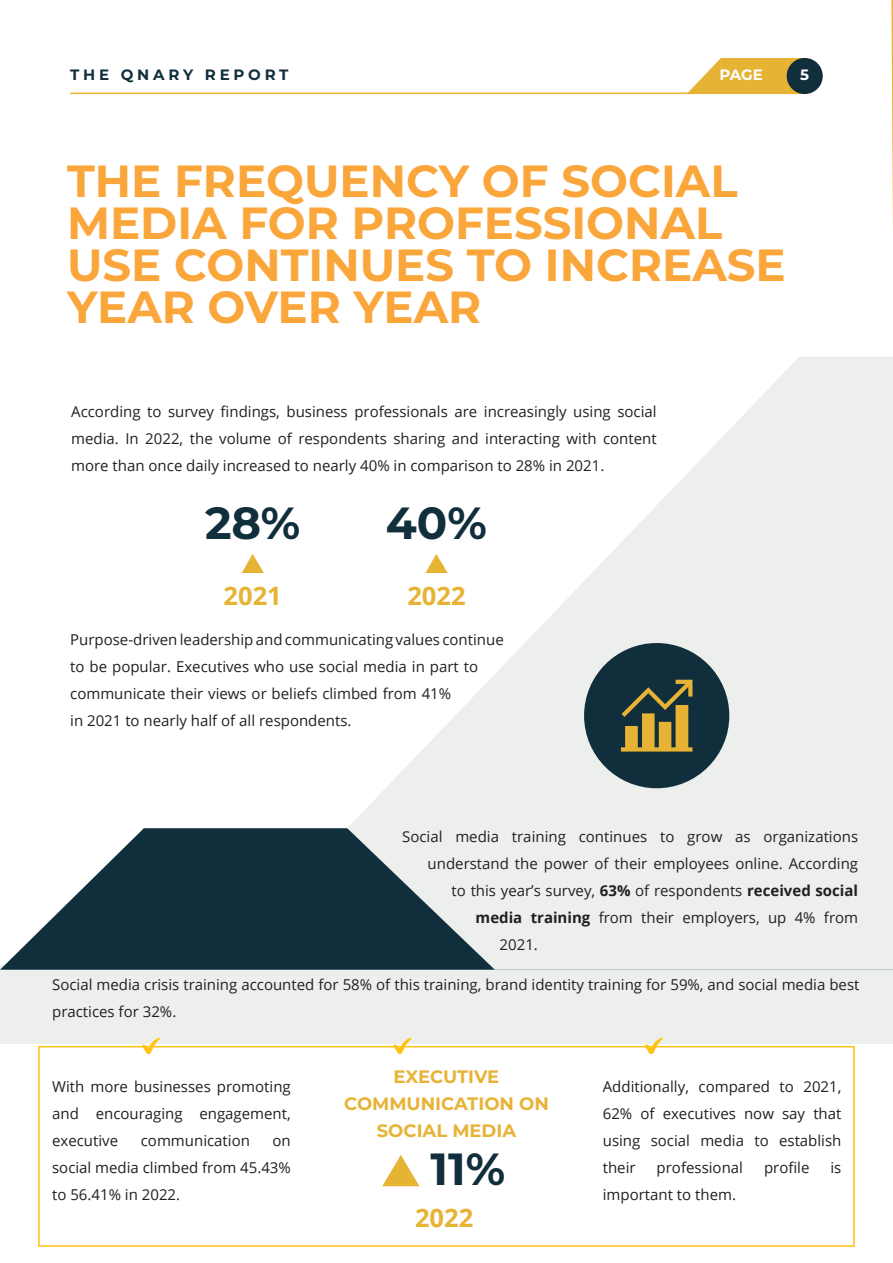
<style>
.page{position:relative;width:893px;height:1263px;background:#fff}
.page>*{position:absolute;margin:0;border:0;box-sizing:border-box;transform-origin:0 0}
.t1{font:700 45px/42px "Montserrat";color:#faa63b}
.t2{font:700 45px "Montserrat";color:#112e3c}
.Paragraph_Style_1{font:700 25.5px "Open Sans";color:#e7b335}
.t3{font:700 18px/27px "Montserrat";color:#e7b335;text-align:center}
.Paragraph_Style_1-2{font:15px/27px "Open Sans";color:#231f20}
.Paragraph_Style_2{font:15px/27px "Open Sans";color:#231f20;text-align:justify}
.t4{font:700 15px "Montserrat";letter-spacing:.25em;color:#112e3c}
.t5{font:700 15px "Montserrat";color:#fff}
.s1{font-weight:700}
</style>
<div class="page">
<div style="left:0;top:965px;width:893px;height:79px;background:#edefed"></div>
<div style="left:38px;top:1046px;width:817px;height:201px;background:#fff;border:2px solid #fec210"></div>
<svg style="left:0;top:828px;width:347px;height:142px;fill:#112e3c"></svg>
<svg style="left:686px;top:58px;width:115px;height:36px"></svg>
<div style="left:787px;top:58px;width:36px;height:36px;background:#112e3c;border-radius:50%"></div>
<hr style="left:70px;top:93px;width:625px;height:1px;background:#e7b335">
<svg style="left:347px;top:357px;width:546px;height:613px;fill:#edefed"></svg>
<svg style="left:142px;top:1038px;width:18px;height:16px"></svg>
<svg style="left:393px;top:1038px;width:19px;height:16px"></svg>
<svg style="left:644px;top:1038px;width:19px;height:16px"></svg>
<svg style="left:242px;top:554px;width:22px;height:19px"></svg>
<svg style="left:425px;top:554px;width:22px;height:19px"></svg>
<div style="left:584px;top:643px;width:145px;height:145px;background:#112e3c;border-radius:50%"></div>
<svg style="left:621px;top:680px;width:71px;height:71px"></svg>
<svg style="left:382px;top:1155px;width:37px;height:31px"></svg>
<svg style="left:891px;top:0;width:2px;height:229px"></svg>
<p class="t4" style="left:70px;top:64px;width:220px">THE QNARY REPORT</p>
<p class="t5" style="left:720px;top:64px;width:45px">PAGE</p>
<p class="t5" style="left:800px;top:64px;width:10px">5</p>
<p class="t1" style="left:67px;top:158px;width:720px">THE FREQUENCY OF SOCIAL<br>MEDIA FOR PROFESSIONAL<br>USE CONTINUES TO INCREASE<br>YEAR OVER YEAR</p>
<p class="Paragraph_Style_1-2" style="left:71px;top:397px;width:587px;text-align:justify">According to survey findings, business professionals are increasingly using social media. In 2022, the volume of respondents sharing and interacting with content more than once daily increased to nearly 40% in comparison to 28% in 2021.</p>
<p class="t2" style="left:205px;top:491px;width:97px">28%</p>
<p class="t2" style="left:386px;top:491px;width:103px">40%</p>
<p class="Paragraph_Style_1" style="left:224px;top:578px;width:60px">2021</p>
<p class="Paragraph_Style_1" style="left:407px;top:578px;width:60px">2022</p>
<p class="Paragraph_Style_1-2" style="left:70px;top:625px;width:435px">Purpose-driven leadership and communicating values continue to be popular. Executives who use social media in part to communicate their views or beliefs climbed from 41%<br>in 2021 to nearly half of all respondents.</p>
<p class="Paragraph_Style_2" style="left:402px;top:823px;width:458px">Social media training continues to grow as organizations</p>
<p class="Paragraph_Style_2" style="left:428px;top:850px;width:432px">understand the power of their employees online. According</p>
<p class="Paragraph_Style_2" style="left:452px;top:877px;width:408px">to this year’s survey, <span class="s1">63%</span> of respondents <span class="s1">received social</span></p>
<p class="Paragraph_Style_2" style="left:476px;top:904px;width:384px"><span class="s1">media training</span> from their employers, up 4% from</p>
<p class="Paragraph_Style_2" style="left:500px;top:931px;width:40px">2021.</p>
<p class="Paragraph_Style_1-2" style="left:52px;top:970px;width:809px">Social media crisis training accounted for 58% of this training, brand identity training for 59%, and social media best practices for 32%.</p>
<p class="Paragraph_Style_2" style="left:52px;top:1073px;width:240px">With more businesses promoting and encouraging engagement, executive</p>
<p class="Paragraph_Style_2" style="left:141px;top:1127px;width:111px">communication</p>
<p class="Paragraph_Style_2" style="left:52px;top:1127px;width:240px;text-indent:220px">on social media climbed from 45.43% to 56.41% in 2022.</p>
<p class="t3" style="left:344px;top:1062px;width:206px">EXECUTIVE<br>COMMUNICATION ON<br>SOCIAL MEDIA</p>
<p class="t2" style="left:430px;top:1137px;width:76px">11%</p>
<p class="Paragraph_Style_1" style="left:415px;top:1200px;width:60px">2022</p>
<p class="Paragraph_Style_2" style="left:603px;top:1073px;width:240px">Additionally, compared to 2021, 62% of executives now say that using social media to establish their</p>
<p class="Paragraph_Style_2" style="left:657px;top:1154px;width:88px">professional</p>
<p class="Paragraph_Style_2" style="left:764px;top:1154px;width:47px">profile</p>
<p class="Paragraph_Style_2" style="left:830px;top:1154px;width:12px">is</p>
<p class="Paragraph_Style_2" style="left:603px;top:1181px;width:135px">important to them.</p>
</div>
